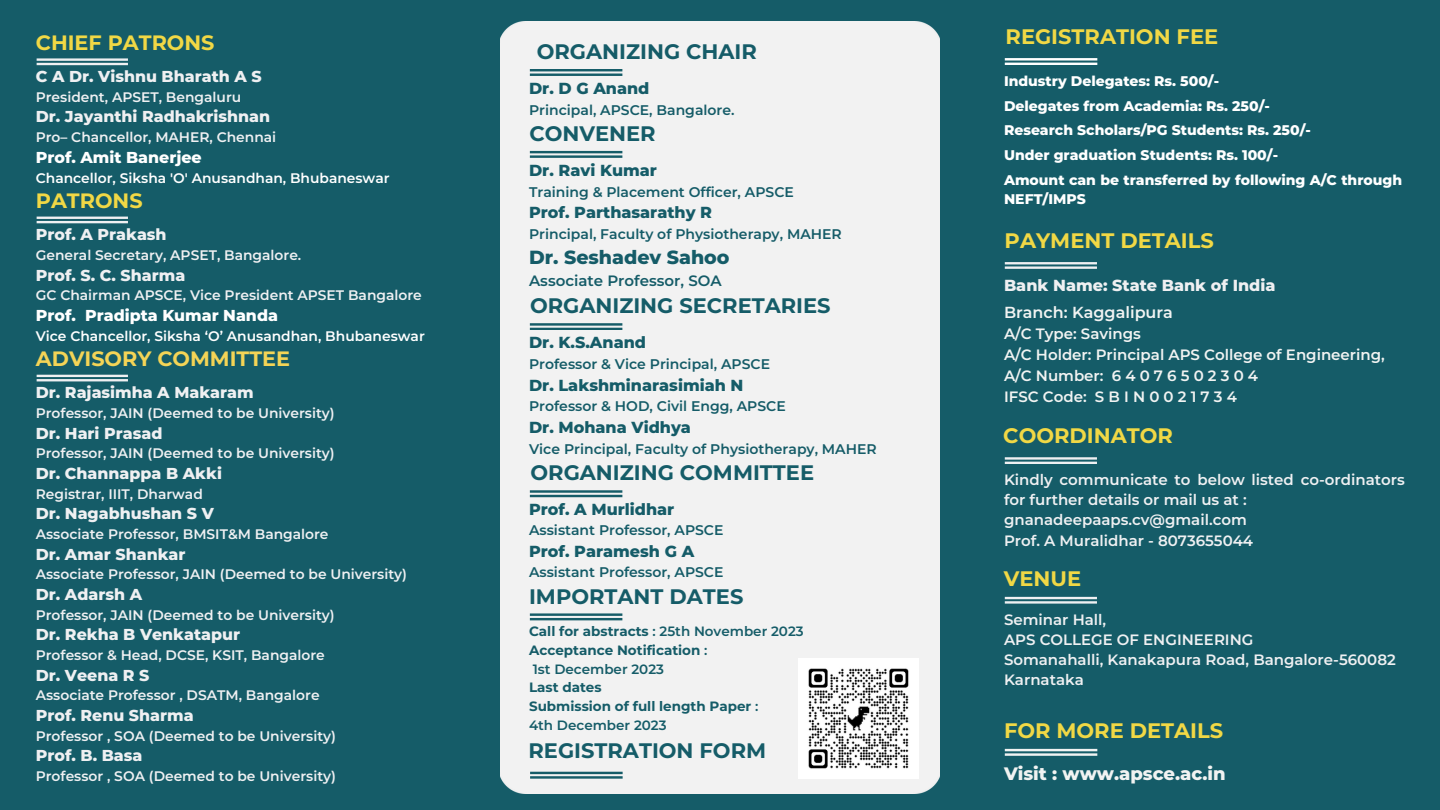
<style>
.page{position:relative;width:1440px;height:810px;background:#155c68}
.page>*{position:absolute;margin:0;border:0;box-sizing:border-box;transform-origin:0 0}
.t1{font:700 21px "Montserrat";color:#155c68}
.t2{font:700 21px "Montserrat";color:#f1d845}
.t3{font:700 20.8px "Montserrat";color:#f1d845}
.t4{font:700 20.8px "Montserrat";color:#f4d456}
.t5{font:800 19px "Montserrat";color:#155c68}
.t6{font:800 18px "Montserrat";color:#f1f3f2}
.t7{font:800 16px "Montserrat";color:#155c68}
.t8{font:800 16px "Montserrat";color:#eff0f2}
.t9{font:600 16px "Montserrat";color:#f1f3f2}
.t10{font:800 15.8px "Montserrat";color:#eff0f2}
.t11{font:800 15.8px "Montserrat";color:#fff}
.t12{font:600 15px/20.2px "Montserrat";color:#eff0f2}
.t13{font:600 15px "Montserrat";color:#f1f3f2}
.t14{font:600 15px "Montserrat";letter-spacing:.275em;color:#f1f3f2}
.t15{font:600 15px "Montserrat";color:#155c68}
.t16{font:600 14px "Montserrat";color:#155c68}
.t17{font:800 14px/19.5px "Montserrat";color:#fff}
.t18{font:600 13.8px "Montserrat";color:#eff0f2}
.t19{font:600 13.8px "Montserrat";color:#fff}
.t20{font:600 13.5px "Montserrat";color:#155c68}
.t21{font:700 13.5px "Montserrat";color:#155c68}
.s1{font-weight:700}
.s2{font-weight:600}
</style>
<div class="page">
<hr style="left:37px;top:63px;width:91px;height:2px;background:#eff0f2">
<hr style="left:37px;top:58px;width:91px;height:3px;background:#eff0f2">
<hr style="left:37px;top:221px;width:91px;height:2px;background:#eff0f2">
<hr style="left:37px;top:217px;width:91px;height:2px;background:#eff0f2">
<hr style="left:37px;top:379px;width:91px;height:2px;background:#eff0f2">
<hr style="left:37px;top:375px;width:91px;height:2px;background:#eff0f2">
<div style="left:501px;top:22px;width:438px;height:772px;background:#f2f2f2"></div>
<hr style="left:530px;top:155px;width:92px;height:3px;background:#155c68">
<hr style="left:530px;top:151px;width:92px;height:2px;background:#155c68">
<hr style="left:530px;top:74px;width:92px;height:2px;background:#155c68">
<hr style="left:530px;top:69px;width:92px;height:2px;background:#155c68">
<hr style="left:530px;top:328px;width:92px;height:2px;background:#155c68">
<hr style="left:530px;top:323px;width:92px;height:3px;background:#155c68">
<hr style="left:530px;top:618px;width:92px;height:2px;background:#155c68">
<hr style="left:530px;top:613px;width:92px;height:3px;background:#155c68">
<hr style="left:530px;top:495px;width:92px;height:2px;background:#155c68">
<hr style="left:530px;top:490px;width:92px;height:3px;background:#155c68">
<hr style="left:1005px;top:462px;width:92px;height:2px;background:#eff0f2">
<hr style="left:1005px;top:457px;width:92px;height:3px;background:#eff0f2">
<hr style="left:1005px;top:63px;width:92px;height:2px;background:#fff">
<hr style="left:1005px;top:58px;width:92px;height:3px;background:#fff">
<hr style="left:1005px;top:601px;width:92px;height:3px;background:#eff0f2">
<hr style="left:1005px;top:597px;width:92px;height:2px;background:#eff0f2">
<hr style="left:1005px;top:266px;width:92px;height:3px;background:#eff0f2">
<hr style="left:1005px;top:262px;width:92px;height:2px;background:#eff0f2">
<hr style="left:530px;top:776px;width:93px;height:2px;background:#155c68">
<hr style="left:530px;top:772px;width:93px;height:2px;background:#155c68">
<hr style="left:1005px;top:753px;width:92px;height:3px;background:#f1f3f2">
<hr style="left:1005px;top:749px;width:92px;height:2px;background:#f1f3f2">
<img style="left:798px;top:659px;width:120px;height:120px">
<p class="t3" style="left:36px;top:29px;width:180px">CHIEF PATRONS</p>
<p class="t10" style="left:36px;top:67px;width:227px">C A Dr. Vishnu Bharath A S</p>
<p class="t18" style="left:36px;top:88px;width:207px">President, APSET, Bengaluru</p>
<p class="t10" style="left:36px;top:107px;width:236px">Dr. Jayanthi Radhakrishnan</p>
<p class="t18" style="left:36px;top:129px;width:242px">Pro– Chancellor, MAHER, Chennai</p>
<p class="t11" style="left:36px;top:147px;width:168px">Prof. Amit Banerjee</p>
<p class="t19" style="left:36px;top:169px;width:355px">Chancellor, Siksha 'O' Anusandhan, Bhubaneswar</p>
<p class="t3" style="left:36px;top:188px;width:108px">PATRONS</p>
<p class="t10" style="left:36px;top:225px;width:132px">Prof. A Prakash</p>
<p class="t18" style="left:36px;top:247px;width:267px">General Secretary, APSET, Bangalore.</p>
<p class="t10" style="left:36px;top:265px;width:151px">Prof. S. C. Sharma</p>
<p class="t18" style="left:36px;top:287px;width:388px">GC Chairman APSCE, Vice President APSET Bangalore</p>
<p class="t11" style="left:36px;top:306px;width:244px">Prof. Pradipta Kumar Nanda</p>
<p class="t19" style="left:36px;top:327px;width:391px">Vice Chancellor, Siksha ‘O’ Anusandhan, Bhubaneswar</p>
<p class="t4" style="left:36px;top:346px;width:256px">ADVISORY COMMITTEE</p>
<p class="t10" style="left:36px;top:383px;width:219px">Dr. Rajasimha A Makaram</p>
<p class="t18" style="left:36px;top:405px;width:300px">Professor, JAIN (Deemed to be University)</p>
<p class="t10" style="left:36px;top:423px;width:128px">Dr. Hari Prasad</p>
<p class="t18" style="left:36px;top:445px;width:300px">Professor, JAIN (Deemed to be University)</p>
<p class="t10" style="left:36px;top:464px;width:188px">Dr. Channappa B Akki</p>
<p class="t18" style="left:36px;top:485px;width:169px">Registrar, IIIT, Dharwad</p>
<p class="t10" style="left:36px;top:504px;width:180px">Dr. Nagabhushan S V</p>
<p class="t18" style="left:36px;top:526px;width:294px">Associate Professor, BMSIT&amp;M Bangalore</p>
<p class="t10" style="left:36px;top:544px;width:151px">Dr. Amar Shankar</p>
<p class="t18" style="left:36px;top:566px;width:373px">Associate Professor, JAIN (Deemed to be University)</p>
<p class="t10" style="left:36px;top:585px;width:108px">Dr. Adarsh A</p>
<p class="t18" style="left:36px;top:606px;width:300px">Professor, JAIN (Deemed to be University)</p>
<p class="t10" style="left:36px;top:625px;width:206px">Dr. Rekha B Venkatapur</p>
<p class="t18" style="left:36px;top:647px;width:291px">Professor &amp; Head, DCSE, KSIT, Bangalore</p>
<p class="t10" style="left:36px;top:665px;width:115px">Dr. Veena R S</p>
<p class="t18" style="left:36px;top:687px;width:285px">Associate Professor , DSATM, Bangalore</p>
<p class="t10" style="left:36px;top:706px;width:159px">Prof. Renu Sharma</p>
<p class="t18" style="left:36px;top:727px;width:302px">Professor , SOA (Deemed to be University)</p>
<p class="t10" style="left:36px;top:746px;width:108px">Prof. B. Basa</p>
<p class="t18" style="left:36px;top:768px;width:302px">Professor , SOA (Deemed to be University)</p>
<p class="t1" style="left:537px;top:39px;width:222px">ORGANIZING CHAIR</p>
<p class="t7" style="left:529px;top:78px;width:122px">Dr. D G Anand</p>
<p class="t16" style="left:529px;top:101px;width:207px">Principal, APSCE, Bangalore.</p>
<p class="t1" style="left:529px;top:121px;width:128px">CONVENER</p>
<p class="t7" style="left:529px;top:160px;width:129px">Dr. Ravi Kumar</p>
<p class="t16" style="left:529px;top:183px;width:266px">Training &amp; Placement Officer, APSCE</p>
<p class="t7" style="left:529px;top:203px;width:185px">Prof. Parthasarathy R</p>
<p class="t16" style="left:529px;top:226px;width:314px">Principal, Faculty of Physiotherapy, MAHER</p>
<p class="t5" style="left:529px;top:246px;width:202px">Dr. Seshadev Sahoo</p>
<p class="t15" style="left:529px;top:272px;width:194px">Associate Professor, SOA</p>
<p class="t1" style="left:530px;top:293px;width:302px">ORGANIZING SECRETARIES</p>
<p class="t7" style="left:529px;top:332px;width:118px">Dr. K.S.Anand</p>
<p class="t16" style="left:529px;top:355px;width:243px">Professor &amp; Vice Principal, APSCE</p>
<p class="t7" style="left:529px;top:375px;width:216px">Dr. Lakshminarasimiah N</p>
<p class="t16" style="left:529px;top:398px;width:258px">Professor &amp; HOD, Civil Engg, APSCE</p>
<p class="t7" style="left:529px;top:418px;width:163px">Dr. Mohana Vidhya</p>
<p class="t16" style="left:529px;top:441px;width:349px">Vice Principal, Faculty of Physiotherapy, MAHER</p>
<p class="t1" style="left:531px;top:460px;width:285px">ORGANIZING COMMITTEE</p>
<p class="t7" style="left:529px;top:500px;width:147px">Prof. A Murlidhar</p>
<p class="t16" style="left:529px;top:522px;width:196px">Assistant Professor, APSCE</p>
<p class="t7" style="left:529px;top:541px;width:167px">Prof. Paramesh G A</p>
<p class="t16" style="left:529px;top:564px;width:196px">Assistant Professor, APSCE</p>
<p class="t1" style="left:529px;top:583px;width:216px">IMPORTANT DATES</p>
<p class="t20" style="left:529px;top:623px;width:276px"><span class="s1">Call for abstracts</span> : 25th November 2023</p>
<p class="t21" style="left:529px;top:642px;width:180px">Acceptance Notification <span class="s2">:</span></p>
<p class="t20" style="left:533px;top:661px;width:133px">1st December 2023</p>
<p class="t21" style="left:529px;top:679px;width:74px">Last dates</p>
<p class="t21" style="left:529px;top:698px;width:231px">Submission of full length Paper <span class="s2">:</span></p>
<p class="t20" style="left:529px;top:717px;width:139px">4th December 2023</p>
<p class="t1" style="left:529px;top:738px;width:239px">REGISTRATION FORM</p>
<p class="t2" style="left:1006px;top:24px;width:214px">REGISTRATION FEE</p>
<p class="t17" style="left:1004px;top:71px;width:217px">Industry Delegates: Rs. 500/-</p>
<p class="t17" style="left:1004px;top:96px;width:267px">Delegates from Academia: Rs. 250/-</p>
<p class="t17" style="left:1004px;top:120px;width:308px">Research Scholars/PG Students: Rs. 250/-</p>
<p class="t17" style="left:1004px;top:145px;width:276px">Under graduation Students: Rs. 100/-</p>
<p class="t17" style="left:1004px;top:170px;width:400px">Amount can be transferred by following A/C through<br>NEFT/IMPS</p>
<p class="t2" style="left:1005px;top:228px;width:211px">PAYMENT DETAILS</p>
<p class="t8" style="left:1004px;top:276px;width:273px">Bank Name: State Bank of India</p>
<p class="t9" style="left:1004px;top:302px;width:170px">Branch: Kaggalipura</p>
<p class="t13" style="left:1004px;top:324px;width:138px">A/C Type: Savings</p>
<p class="t13" style="left:1004px;top:345px;width:382px">A/C Holder: Principal APS College of Engineering,</p>
<p class="t14" style="left:1004px;top:366px;width:256px">A/CNumber: 64076502304</p>
<p class="t14" style="left:1004px;top:387px;width:234px">IFSCCode: SBIN0021734</p>
<p class="t2" style="left:1003px;top:423px;width:171px">COORDINATOR</p>
<p class="t12" style="left:1004px;top:469px;width:402px">Kindly communicate to below listed co-ordinators for further details or mail us at :</p>
<p class="t12" style="left:1004px;top:510px;width:244px">gnanadeepaaps.cv@gmail.com</p>
<p class="t12" style="left:1004px;top:530px;width:251px">Prof. A Muralidhar - 8073655044</p>
<p class="t2" style="left:1004px;top:565px;width:79px">VENUE</p>
<p class="t12" style="left:1004px;top:609px;width:104px">Seminar Hall,</p>
<p class="t12" style="left:1004px;top:629px;width:251px">APS COLLEGE OF ENGINEERING</p>
<p class="t12" style="left:1004px;top:650px;width:393px">Somanahalli, Kanakapura Road, Bangalore-560082</p>
<p class="t12" style="left:1004px;top:670px;width:81px">Karnataka</p>
<p class="t2" style="left:1004px;top:717px;width:221px">FOR MORE DETAILS</p>
<p class="t6" style="left:1004px;top:763px;width:223px">Visit : www.apsce.ac.in</p>
</div>
